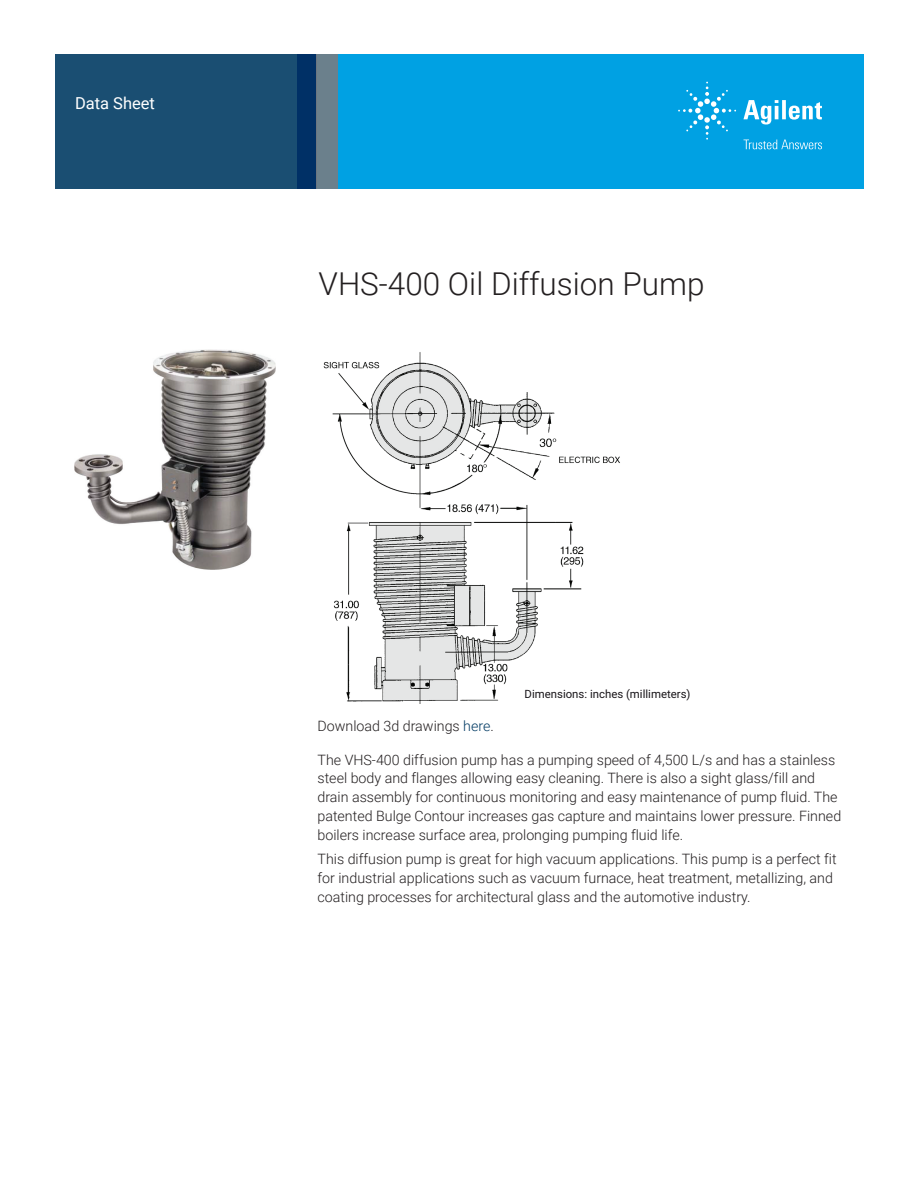
<style>
.page{position:relative;width:918px;height:1188px;background:#fff}
.page>*{position:absolute;margin:0;border:0;box-sizing:border-box;transform-origin:0 0}
.t1{font:300 31.5px "Roboto";color:#231f20}
.Doctype{font:16.5px "Roboto";color:#fff}
.Text{font:300 14.25px/18.8px "Roboto";color:#231f20}
.t2{font:11.4px "Roboto";color:#181519}
.s1{color:#003a63}
</style>
<div class="page">
<div style="left:297px;top:54px;width:567px;height:135px;background:#00a1e3"></div>
<svg style="left:55px;top:54px;width:261px;height:135px;background:#184b71"></svg>
<div style="left:316px;top:54px;width:22px;height:135px;background:#6b808c"></div>
<img style="left:75px;top:350px;width:201px;height:219px">
<img style="left:323px;top:352px;width:297px;height:352px">
<svg style="left:743px;top:100px;width:79px;height:25px"></svg>
<svg style="left:678px;top:82px;width:58px;height:58px"></svg>
<svg style="left:744px;top:140px;width:78px;height:9px"></svg>
<p class="Doctype" style="left:75px;top:91px;width:82px">Data Sheet</p>
<p class="t1" style="left:319px;top:261px;width:387px">VHS-400 Oil Diffusion Pump</p>
<p class="Text" style="left:318px;top:716px;width:178px">Download 3d drawings <span class="s1">here</span>.</p>
<p class="t2" style="left:525px;top:686px;width:167px">Dimensions: inches (millimeters)</p>
<p class="Text" style="left:318px;top:750px;width:525px">The VHS-400 diffusion pump has a pumping speed of 4,500 L/s and has a stainless steel body and flanges allowing easy cleaning. There is also a sight glass/fill and drain assembly for continuous monitoring and easy maintenance of pump fluid. The patented Bulge Contour increases gas capture and maintains lower pressure. Finned boilers increase surface area, prolonging pumping fluid life.</p>
<p class="Text" style="left:318px;top:849px;width:521px">This diffusion pump is great for high vacuum applications. This pump is a perfect fit for industrial applications such as vacuum furnace, heat treatment, metallizing, and coating processes for architectural glass and the automotive industry.</p>
</div>
